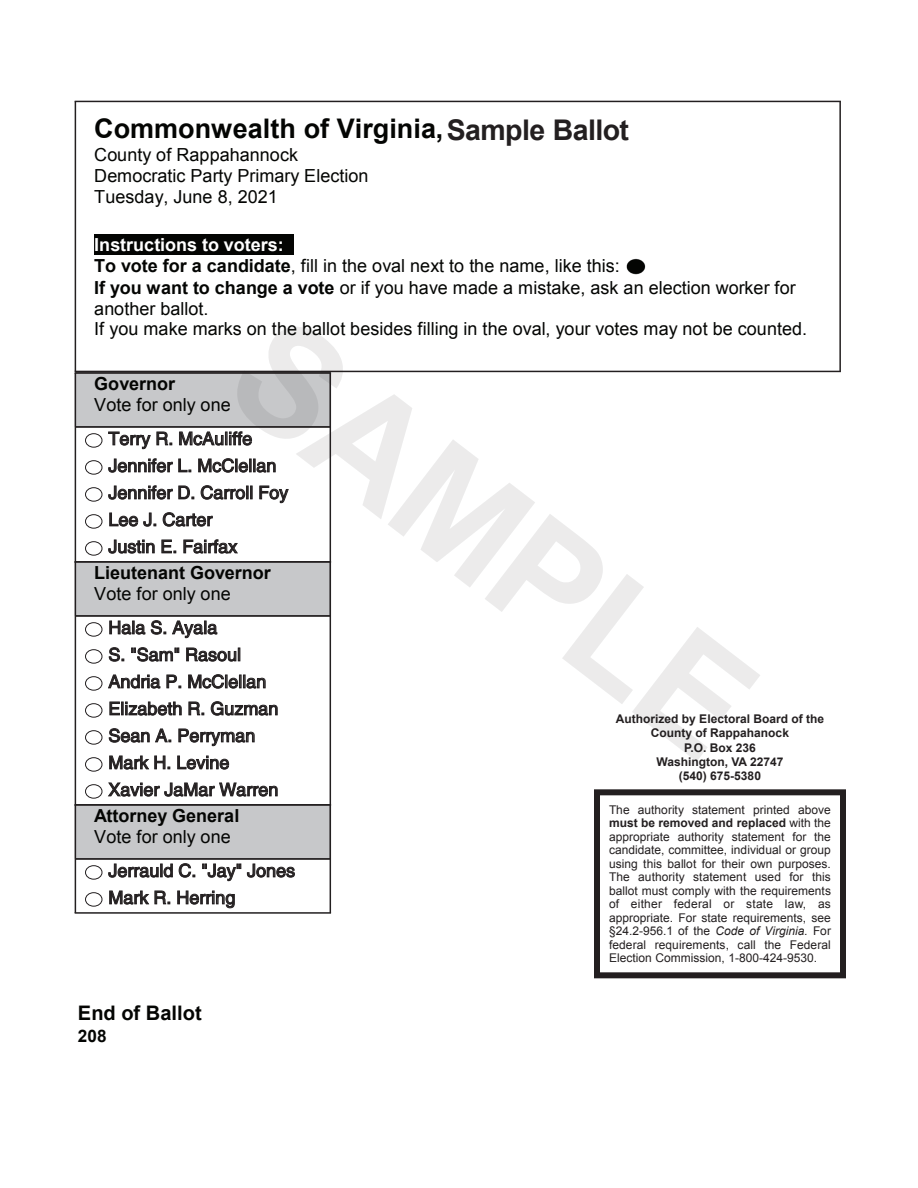
<style>
.page{position:relative;width:918px;height:1188px;background:#fff}
.page>*{position:absolute;margin:0;border:0;box-sizing:border-box;transform-origin:0 0}
.t1{font:700 28.5px "Arial";letter-spacing:-.02em;color:#231f20}
.t2{font:700 27px "Arial";color:#040503}
.t3{font:700 20.1px "Arial";color:#040503}
.t4{font:18px/21px "Arial";letter-spacing:.005em;color:#040503}
.t5{font:18px/27px "Helvetica";color:#231f20}
.t6{font:700 18px "Arial";letter-spacing:-.005em;color:#040503}
.t7{font:700 17.25px "Arial";color:#040503}
.t8{font:12px/13.5px "Arial";color:#231f20;text-align:justify}
.t9{font:700 12px/14.4px "Arial";color:#231f20;text-align:center}
.s1{font-weight:700;color:#fff}
.s2{font-weight:700}
.s3{font-style:italic}
</style>
<div class="page">
<div style="left:75px;top:373px;width:255px;height:54px;background:#c7c8ca"></div>
<hr style="left:75px;top:426px;width:255px;height:2px;background:#231f20">
<hr style="left:330px;top:373px;width:1px;height:189px;background:#231f20">
<hr style="left:75px;top:372px;width:256px;height:2px;background:#231f20">
<hr style="left:75px;top:373px;width:1px;height:189px;background:#231f20">
<div style="left:75px;top:562px;width:255px;height:54px;background:#c7c8ca"></div>
<hr style="left:75px;top:615px;width:255px;height:2px;background:#231f20">
<hr style="left:330px;top:562px;width:1px;height:243px;background:#231f20">
<hr style="left:75px;top:561px;width:256px;height:2px;background:#231f20">
<hr style="left:75px;top:562px;width:1px;height:243px;background:#231f20">
<div style="left:75px;top:805px;width:255px;height:54px;background:#c7c8ca"></div>
<hr style="left:75px;top:858px;width:255px;height:2px;background:#231f20">
<hr style="left:75px;top:912px;width:256px;height:2px;background:#231f20">
<hr style="left:330px;top:805px;width:1px;height:108px;background:#231f20">
<hr style="left:75px;top:804px;width:256px;height:2px;background:#231f20">
<hr style="left:75px;top:805px;width:1px;height:108px;background:#231f20">
<div style="left:85px;top:434px;width:17px;height:13px;border:1px solid #231f20;border-radius:50%"></div>
<svg style="left:108px;top:431px;width:64px;height:18px"></svg>
<svg style="left:179px;top:431px;width:73px;height:15px"></svg>
<div style="left:85px;top:461px;width:17px;height:13px;border:1px solid #231f20;border-radius:50%"></div>
<svg style="left:108px;top:458px;width:83px;height:15px"></svg>
<svg style="left:198px;top:458px;width:78px;height:15px"></svg>
<div style="left:85px;top:488px;width:17px;height:13px;border:1px solid #231f20;border-radius:50%"></div>
<svg style="left:108px;top:485px;width:86px;height:15px"></svg>
<svg style="left:201px;top:485px;width:52px;height:15px"></svg>
<svg style="left:259px;top:485px;width:30px;height:18px"></svg>
<div style="left:85px;top:515px;width:17px;height:13px;border:1px solid #231f20;border-radius:50%"></div>
<svg style="left:109px;top:512px;width:47px;height:15px"></svg>
<svg style="left:163px;top:512px;width:50px;height:15px"></svg>
<div style="left:85px;top:542px;width:17px;height:13px;border:1px solid #231f20;border-radius:50%"></div>
<svg style="left:108px;top:539px;width:47px;height:15px"></svg>
<svg style="left:161px;top:539px;width:15px;height:14px"></svg>
<svg style="left:183px;top:539px;width:55px;height:15px"></svg>
<div style="left:85px;top:623px;width:17px;height:13px;border:1px solid #231f20;border-radius:50%"></div>
<svg style="left:109px;top:620px;width:57px;height:15px"></svg>
<svg style="left:172px;top:620px;width:45px;height:18px"></svg>
<div style="left:85px;top:650px;width:17px;height:13px;border:1px solid #231f20;border-radius:50%"></div>
<svg style="left:109px;top:647px;width:15px;height:15px"></svg>
<svg style="left:131px;top:647px;width:48px;height:15px"></svg>
<svg style="left:186px;top:647px;width:54px;height:15px"></svg>
<div style="left:85px;top:677px;width:17px;height:13px;border:1px solid #231f20;border-radius:50%"></div>
<svg style="left:108px;top:674px;width:73px;height:15px"></svg>
<svg style="left:188px;top:674px;width:78px;height:15px"></svg>
<div style="left:85px;top:704px;width:17px;height:13px;border:1px solid #231f20;border-radius:50%"></div>
<svg style="left:109px;top:701px;width:73px;height:15px"></svg>
<svg style="left:188px;top:701px;width:16px;height:14px"></svg>
<svg style="left:211px;top:701px;width:67px;height:15px"></svg>
<div style="left:85px;top:731px;width:17px;height:13px;border:1px solid #231f20;border-radius:50%"></div>
<svg style="left:109px;top:728px;width:62px;height:15px"></svg>
<svg style="left:178px;top:728px;width:77px;height:18px"></svg>
<div style="left:85px;top:758px;width:17px;height:13px;border:1px solid #231f20;border-radius:50%"></div>
<svg style="left:109px;top:755px;width:61px;height:15px"></svg>
<svg style="left:177px;top:755px;width:52px;height:15px"></svg>
<div style="left:85px;top:785px;width:17px;height:13px;border:1px solid #231f20;border-radius:50%"></div>
<svg style="left:108px;top:782px;width:170px;height:15px"></svg>
<div style="left:85px;top:866px;width:17px;height:13px;border:1px solid #231f20;border-radius:50%"></div>
<svg style="left:108px;top:863px;width:65px;height:15px"></svg>
<svg style="left:179px;top:863px;width:16px;height:15px"></svg>
<svg style="left:202px;top:863px;width:39px;height:18px"></svg>
<svg style="left:247px;top:863px;width:48px;height:15px"></svg>
<div style="left:85px;top:893px;width:17px;height:13px;border:1px solid #231f20;border-radius:50%"></div>
<svg style="left:109px;top:890px;width:61px;height:15px"></svg>
<svg style="left:177px;top:890px;width:58px;height:18px"></svg>
<div style="left:94px;top:235px;width:200px;height:20px;background:#040503"></div>
<img style="left:626px;top:259px;width:20px;height:15px">
<hr style="left:75px;top:371px;width:766px;height:1px;background:#231f20">
<hr style="left:839px;top:101px;width:2px;height:270px;background:#231f20">
<hr style="left:75px;top:101px;width:766px;height:1px;background:#231f20">
<hr style="left:75px;top:101px;width:1px;height:270px;background:#231f20">
<div style="left:594px;top:789px;width:252px;height:189px;border:6px solid #231f20"></div>
<h2 class="t2" style="left:94px;top:111px;width:533px">Commonwealth of Virginia, Official Ballot</h2>
<h3 class="t4" style="left:94px;top:144px;width:276px">County of Rappahannock<br>Democratic Party Primary Election<br>Tuesday, June 8, 2021</h3>
<p class="t4" style="left:94px;top:235px;width:714px"><span class="s1">Instructions to voters:<br></span><span class="s2">To vote for a candidate</span>, fill in the oval next to the name, like this:<br><span class="s2">If you want to change a vote</span> or if you have made a mistake, ask an election worker for another ballot.<br>If you make marks on the ballot besides filling in the oval, your votes may not be counted.</p>
<h1 class="t1" style="left:447px;top:111px;width:184px">Sample Ballot</h1>
<h3 class="t6" style="left:94px;top:372px;width:82px">Governor</h3>
<h3 class="t4" style="left:94px;top:395px;width:138px">Vote for only one</h3>
<h3 class="t5" style="left:108px;top:426px;width:181px">Terry R. McAuliffe<br>Jennifer L. McClellan<br>Jennifer D. Carroll Foy<br>Lee J. Carter<br>Justin E. Fairfax</h3>
<h3 class="t6" style="left:94px;top:561px;width:178px">Lieutenant Governor</h3>
<h3 class="t4" style="left:94px;top:584px;width:138px">Vote for only one</h3>
<h3 class="t5" style="left:108px;top:615px;width:171px">Hala S. Ayala<br>S. "Sam" Rasoul<br>Andria P. McClellan<br>Elizabeth R. Guzman<br>Sean A. Perryman<br>Mark H. Levine<br>Xavier JaMar Warren</h3>
<h3 class="t6" style="left:94px;top:804px;width:147px">Attorney General</h3>
<h3 class="t4" style="left:94px;top:827px;width:138px">Vote for only one</h3>
<h3 class="t5" style="left:108px;top:858px;width:188px">Jerrauld C. "Jay" Jones<br>Mark R. Herring</h3>
<h3 class="t3" style="left:78px;top:1000px;width:125px">End of Ballot</h3>
<h3 class="t7" style="left:78px;top:1025px;width:30px">208</h3>
<p class="t9" style="left:616px;top:712px;width:210px">Authorized by Electoral Board of the<br>County of Rappahanock<br>P.O. Box 236<br>Washington, VA 22747<br>(540) 675-5380</p>
<p class="t8" style="left:609px;top:803px;width:223px">The authority statement printed above <span class="s2">must be removed and replaced</span> with the appropriate authority statement for the candidate, committee, individual or group using this ballot for their own purposes.<br>The authority statement used for this ballot must comply with the requirements of either federal or state law, as appropriate. For state requirements, see §24.2-956.1 of the <span class="s3">Code of Virginia.</span> For federal requirements, call the Federal Election Commission, 1-800-424-9530.</p>
</div>
